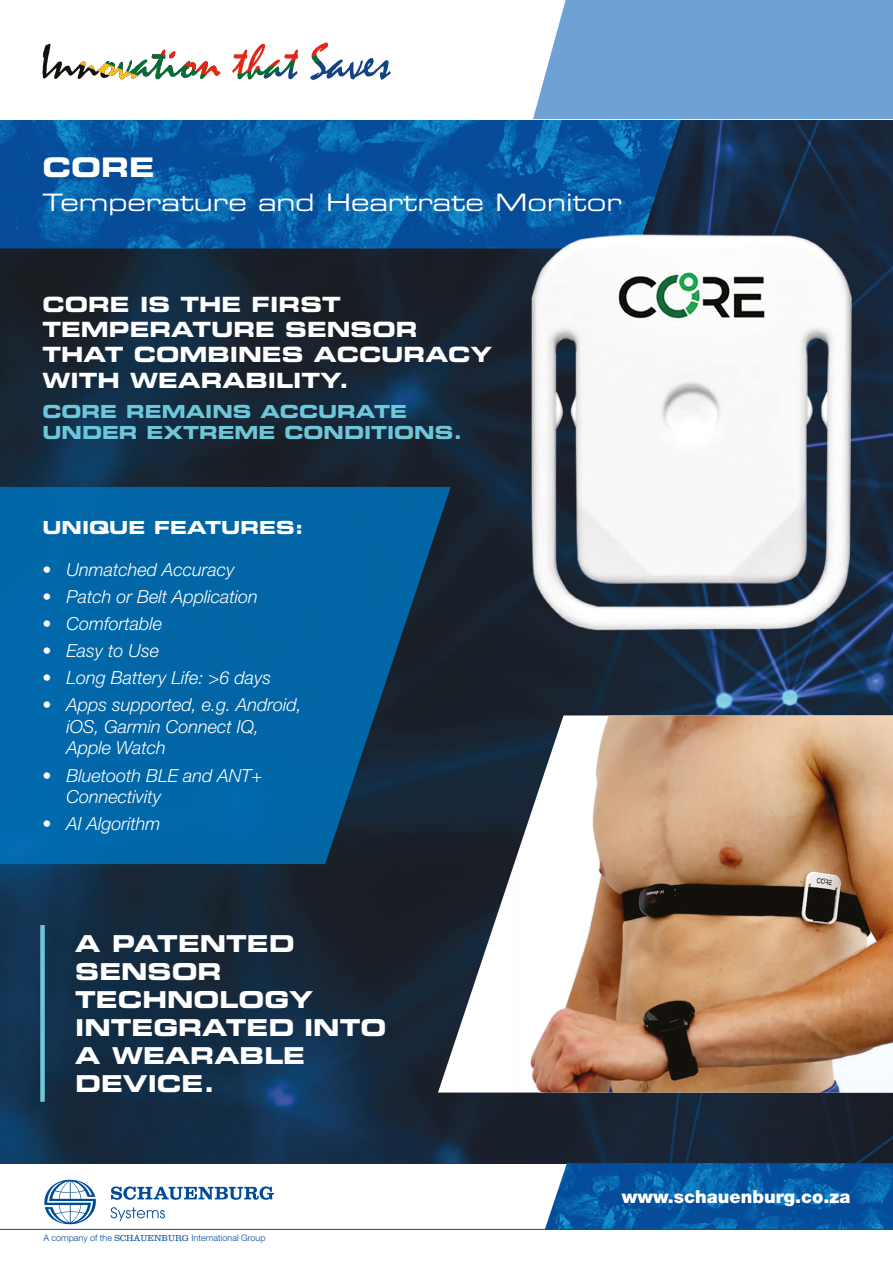
<style>
.page{position:relative;width:893px;height:1263px;background:#fff}
.page>*{position:absolute;margin:0;border:0;box-sizing:border-box;transform-origin:0 0}
.t1{font:27px "Eurostile LT Std Bold Ex 2";color:#fff}
.t2{font:24px "Eurostile LT Std Ex 2";color:#fff}
.t3{font:23.25px/27.9px "Eurostile LT Std Bold Ex 2";color:#fff}
.t4{font:21px/25.2px "Eurostile LT Std Bold Ex 2";color:#fff}
.t5{font:italic 300 18px/21.6px "Helvetica Neue LT Std";color:#fff}
.t6{font:18px/21.6px "Eurostile LT Std Bold Ex 2";color:#6ec6d9}
.t7{font:900 18px "Helvetica Neue LT Std";color:#fff}
.t8{font:18px "Eurostile LT Std Bold Ex 2";color:#fff}
.t9{font:300 9px "Helvetica Neue LT Std";color:#004b98}
.s1{font-family:"Clarendon LT Std"}
</style>
<div class="page">
<img style="left:0;top:119px;width:893px;height:1044px">
<svg style="left:0;top:487px;width:451px;height:377px;background:#045e98"></svg>
<svg style="left:438px;top:715px;width:79px;height:377px"></svg>
<img style="left:517px;top:715px;width:376px;height:377px">
<img style="left:0;top:119px;width:681px;height:129px">
<img style="left:525px;top:232px;width:338px;height:407px">
<div style="left:40px;top:925px;width:5px;height:177px;background:#6ec6d9"></div>
<img style="left:545px;top:1163px;width:348px;height:66px">
<div style="left:533px;top:0;width:360px;height:119px;background:#6fa1d4"></div>
<svg style="left:310px;top:43px;width:71px;height:37px"></svg>
<hr style="left:0;top:1229px;width:893px;height:1px;background:#004b98">
<svg style="left:111px;top:1186px;width:163px;height:14px"></svg>
<svg style="left:111px;top:1207px;width:54px;height:14px"></svg>
<svg style="left:44px;top:1180px;width:52px;height:44px"></svg>
<h1 class="t1" style="left:43px;top:148px;width:114px">CORE</h1>
<h2 class="t2" style="left:43px;top:186px;width:581px">Temperature and Heartrate Monitor</h2>
<p class="t4" style="left:43px;top:291px;width:451px">CORE IS THE FIRST<br>TEMPERATURE SENSOR<br>THAT COMBINES ACCURACY<br>WITH WEARABILITY.</p>
<p class="t6" style="left:43px;top:400px;width:421px">CORE REMAINS ACCURATE<br>UNDER EXTREME CONDITIONS.</p>
<p class="t8" style="left:43px;top:515px;width:263px">UNIQUE FEATURES:</p>
<p class="t5" style="left:43px;top:558px;width:194px">• Unmatched Accuracy</p>
<p class="t5" style="left:43px;top:585px;width:217px">• Patch or Belt Application</p>
<p class="t5" style="left:43px;top:613px;width:121px">• Comfortable</p>
<p class="t5" style="left:43px;top:640px;width:118px">• Easy to Use</p>
<p class="t5" style="left:43px;top:667px;width:230px">• Long Battery Life: &gt;6 days</p>
<p class="t5" style="left:67px;top:694px;width:237px;text-indent:-24px">• Apps supported, e.g. Android, iOS, Garmin Connect IQ,<br>Apple Watch</p>
<p class="t5" style="left:67px;top:764px;width:197px;text-indent:-24px">• Bluetooth BLE and ANT+<br>Connectivity</p>
<p class="t5" style="left:43px;top:813px;width:120px">• AI Algorithm</p>
<p class="t3" style="left:75px;top:929px;width:312px">A PATENTED<br>SENSOR<br>TECHNOLOGY<br>INTEGRATED INTO<br>A WEARABLE<br>DEVICE.</p>
<p class="t9" style="left:43px;top:1232px;width:224px">A company of the <span class="s1">SCHAUENBURG</span> International Group</p>
<p class="t7" style="left:622px;top:1186px;width:230px">www.schauenburg.co.za</p>
</div>
